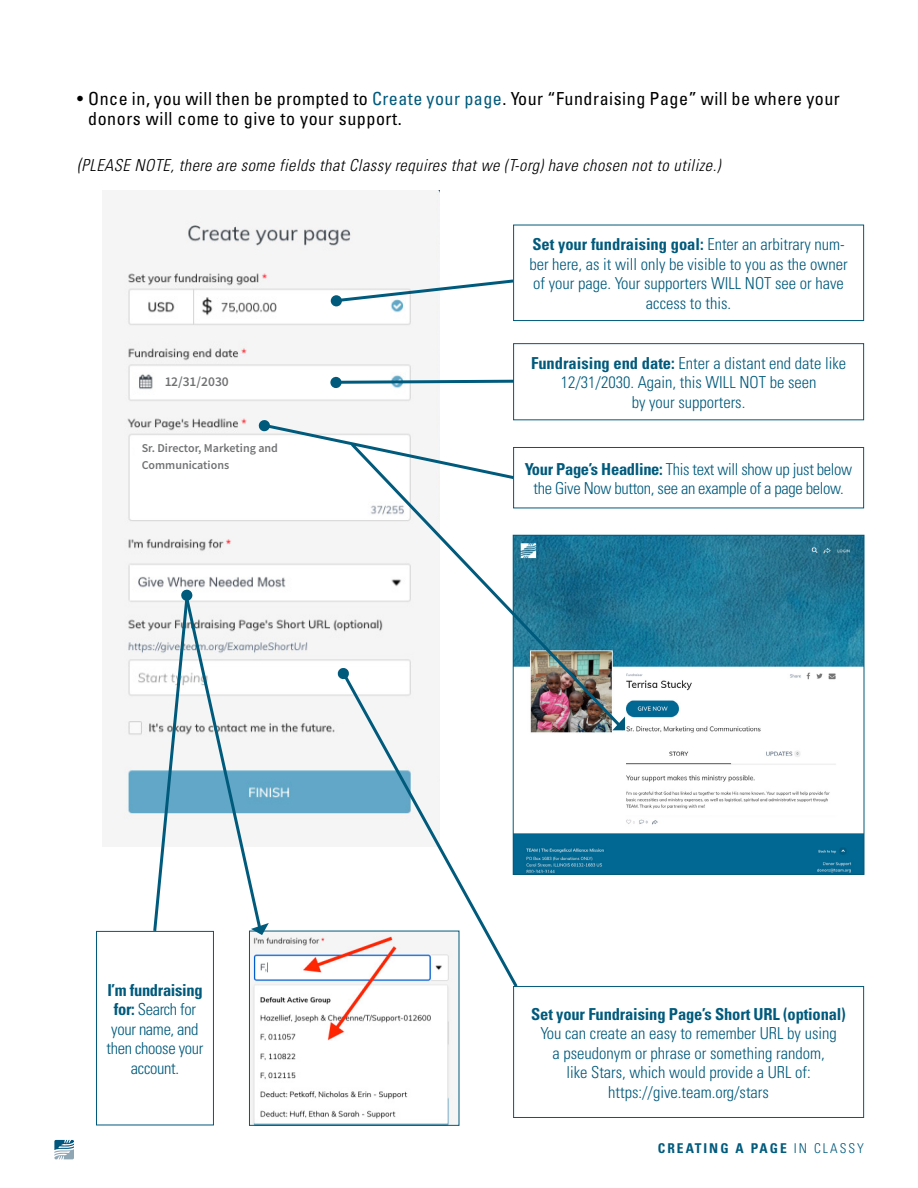
<style>
.page{position:relative;width:918px;height:1188px;background:#fff}
.page>*{position:absolute;margin:0;border:0;box-sizing:border-box;transform-origin:0 0}
.t1{font:18px/19.5px "Univers LT 57 Cn";letter-spacing:.03em;color:#000}
.t2{font:16.5px/19.5px "Univers LT 47 Lt Cn";color:#005a7c;text-align:center}
.t3{font:16.5px/19.5px "Univers LT 47 Lt Cn";letter-spacing:-.02em;color:#005a7c;text-align:center}
.t4{font:16.5px "Univers LT 67 Bd Cn";letter-spacing:-.01em;color:#005a7c}
.t5{font:16.5px "Univers LT 47 Lt Cn Obl";letter-spacing:.03em;color:#000}
.t6{font:13.5px "Univers LT 67 Bd Cn";letter-spacing:.15em;color:#005a7c}
.t7{font:600 13.5px "Source Sans Pro";color:#58595b}
.t8{font:600 12px/16.5px "Source Sans Pro";color:#58595b}
.s1{color:#005a7c}
.s2{font-size:18px}
.s3{font-family:"Univers LT 67 Bd Cn"}
.s4{font-family:"Univers LT 47 Lt Cn"}
</style>
<div class="page">
<svg style="left:54px;top:1140px;width:20px;height:19px"></svg>
<div style="left:513px;top:225px;width:351px;height:96px;border:1px solid #005a7c"></div>
<div style="left:513px;top:343px;width:351px;height:77px;border:1px solid #005a7c"></div>
<div style="left:513px;top:986px;width:351px;height:132px;border:1px solid #005a7c"></div>
<div style="left:513px;top:447px;width:351px;height:61px;border:1px solid #005a7c"></div>
<div style="left:96px;top:931px;width:118px;height:194px;border:1px solid #005a7c"></div>
<img style="left:124px;top:190px;width:316px;height:630px">
<img style="left:520px;top:537px;width:342px;height:336px">
<img style="left:251px;top:936px;width:202px;height:188px">
<div style="left:249px;top:931px;width:210px;height:195px;border:1px solid #005a7c"></div>
<svg style="left:335px;top:278px;width:180px;height:26px"></svg>
<svg style="left:340px;top:378px;width:175px;height:7px"></svg>
<svg style="left:340px;top:680px;width:180px;height:310px"></svg>
<svg style="left:348px;top:447px;width:279px;height:287px"></svg>
<div style="left:331px;top:295px;width:11px;height:11px;background:#005a7c;border-radius:50%"></div>
<div style="left:330px;top:377px;width:12px;height:11px;background:#005a7c;border-radius:50%"></div>
<svg style="left:258px;top:419px;width:259px;height:62px"></svg>
<svg style="left:337px;top:667px;width:13px;height:13px"></svg>
<svg style="left:612px;top:716px;width:13px;height:14px"></svg>
<svg style="left:151px;top:589px;width:118px;height:347px"></svg>
<div style="left:135px;top:443px;width:195px;height:22px;background:#fff"></div>
<div style="left:161px;top:370px;width:147px;height:22px;background:#fff"></div>
<p class="t1" style="left:88px;top:89px;width:753px;text-indent:-11px">• Once in, you will then be prompted to <span class="s1">Create your page</span>. Your “Fundraising Page” will be where your donors will come to give to your support.</p>
<p class="t5" style="left:77px;top:155px;width:645px"><span class="s2">(</span>PLEASE NOTE, there are some fields that Classy requires that we (T-org) have chosen not to utilize.)</p>
<p class="t7" style="left:164px;top:372px;width:66px">12/31/2030</p>
<p class="t8" style="left:142px;top:440px;width:138px">Sr. Director, Marketing and<br>Communications</p>
<p class="t4" style="left:107px;top:980px;width:97px">I’m fundraising</p>
<p class="t3" style="left:107px;top:1000px;width:98px"><span class="s3">for:</span> Search for your name, and then choose your account.</p>
<p class="t4" style="left:532px;top:234px;width:314px">Set your fundraising goal: <span class="s4">Enter an arbitrary num-</span></p>
<p class="t2" style="left:529px;top:254px;width:320px">ber here, as it will only be visible to you as the owner of your page. Your supporters WILL NOT see or have access to this.</p>
<p class="t2" style="left:531px;top:353px;width:317px"><span class="s3">Fundraising end date:</span> Enter a distant end date like<br>12/31/2030. Again, this WILL NOT be seen<br>by your supporters.</p>
<p class="t3" style="left:525px;top:459px;width:329px"><span class="s3">Your Page’s Headline:</span> This text will show up just below the Give Now button, see an example of a page below.</p>
<p class="t4" style="left:531px;top:1004px;width:316px">Set your Fundraising Page’s Short URL (optional)</p>
<p class="t2" style="left:540px;top:1024px;width:298px">You can create an easy to remember URL by using a pseudonym or phrase or something random, like Stars, which would provide a URL of: https://give.team.org/stars</p>
<p class="t6" style="left:658px;top:1140px;width:208px">CREATING A PAGE <span class="s4">IN CLASSY</span></p>
</div>
